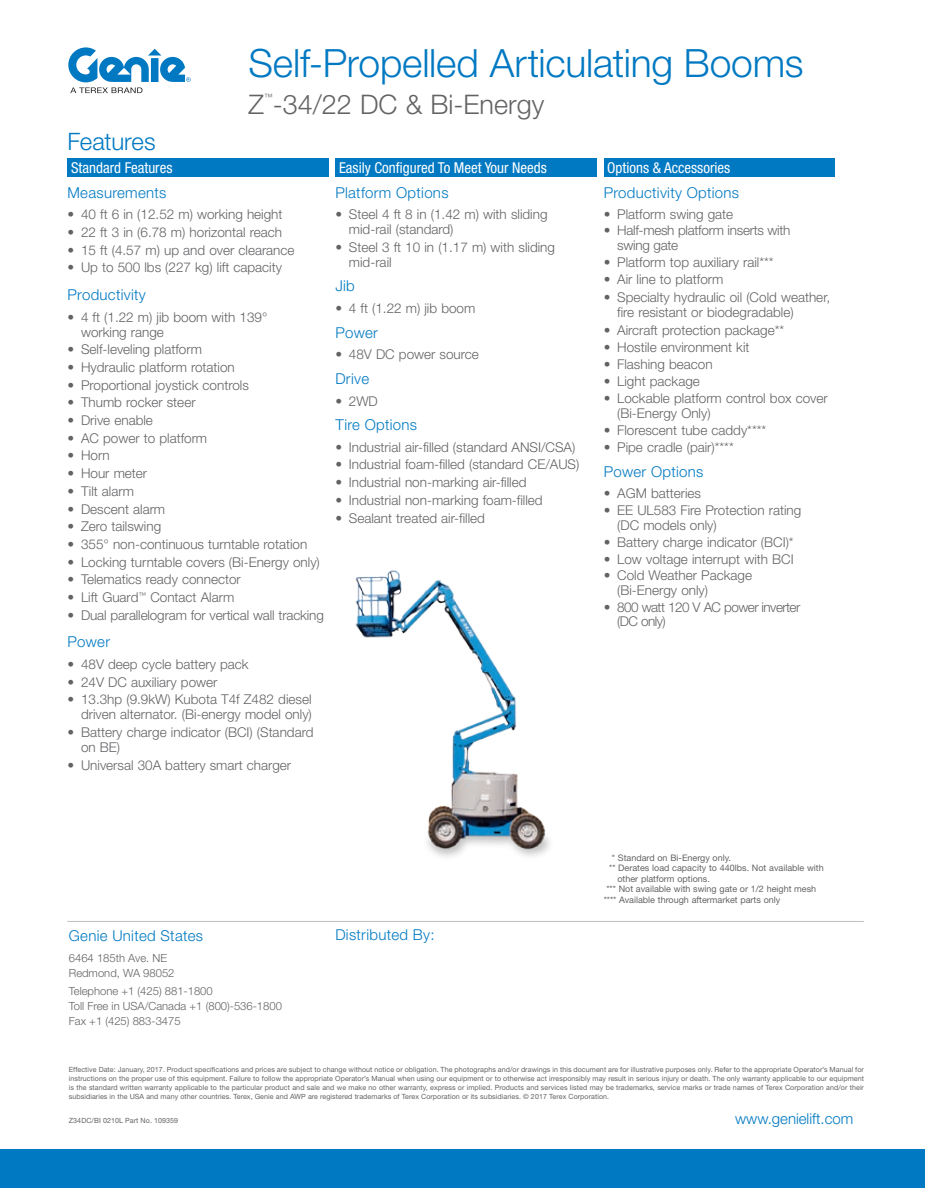
<style>
.page{position:relative;width:925px;height:1188px;background:#fff}
.page>*{position:absolute;margin:0;border:0;box-sizing:border-box;transform-origin:0 0}
.Title__Blue{font:300 39px "Helvetica Neue LT Std";letter-spacing:-.005em;color:#0079c2}
.Title__Gray_Product{font:300 27px "Helvetica Neue LT Std";color:#636366}
.t1{font:300 24px "Helvetica Neue LT Std";letter-spacing:-.01em;color:#0079c2}
.Subhead_Back{font:300 15px "Helvetica Neue LT Std";letter-spacing:.02em;color:#0079c2}
.Chart__Blue_Box_Whit{font:condensed 15px "Helvetica Neue LT Std";color:#fff}
.Subhead_Back-2{font:300 15px "Helvetica Neue LT Std";color:#0079c2}
.Bullets{font:300 13.5px/15px "Helvetica Neue LT Std";color:#636366}
.Bullets-2{font:300 13.5px/14.2px "Helvetica Neue LT Std";letter-spacing:-.02em;color:#636366}
.Bullets-3{font:300 13.5px/14.2px "Helvetica Neue LT Std";letter-spacing:-.04em;color:#636366}
.t2{font:300 11.25px/15px "Helvetica Neue LT Std";color:#636366}
.Asterisk{font:9px/10.5px "Helvetica Neue LT Std";color:#636366}
.Title__Gray_Product-2{font:300 8.7px "Helvetica Neue LT Std";color:#636366}
.Legal_Copy{font:7.2px/9px "Helvetica Neue LT Std";letter-spacing:.01em;color:#636366;text-align:justify}
</style>
<div class="page">
<div style="left:0;top:1149px;width:925px;height:39px;background:#0079c2"></div>
<svg style="left:68px;top:47px;width:123px;height:46px"></svg>
<hr style="left:67px;top:921px;width:797px;height:1px;background:#c0bfbf">
<div style="left:604px;top:158px;width:230px;height:19px;background:#0079c2"></div>
<div style="left:335px;top:158px;width:262px;height:19px;background:#0079c2"></div>
<div style="left:68px;top:158px;width:261px;height:19px;background:#0079c2"></div>
<img style="left:355px;top:570px;width:195px;height:287px">
<p class="Title__Blue" style="left:249px;top:39px;width:556px">Self-Propelled Articulating Booms</p>
<h3 class="t1" style="left:67px;top:127px;width:90px">Features</h3>
<p class="Title__Gray_Product-2" style="left:264px;top:92px;width:10px">™</p>
<p class="Title__Gray_Product" style="left:249px;top:88px;width:297px">Z -34/22 DC &amp; Bi-Energy</p>
<p class="Chart__Blue_Box_Whit" style="left:71px;top:159px;width:103px">Standard Features</p>
<p class="Chart__Blue_Box_Whit" style="left:339px;top:159px;width:209px">Easily Configured To Meet Your Needs</p>
<p class="Subhead_Back" style="left:68px;top:183px;width:100px">Measurements</p>
<p class="Bullets" style="left:68px;top:207px;width:216px">• 40 ft 6 in (12.52 m) working height</p>
<p class="Bullets" style="left:68px;top:224px;width:216px">• 22 ft 3 in (6.78 m) horizontal reach</p>
<p class="Bullets" style="left:68px;top:242px;width:229px">• 15 ft (4.57 m) up and over clearance</p>
<p class="Bullets" style="left:68px;top:260px;width:216px">• Up to 500 lbs (227 kg) lift capacity</p>
<p class="Subhead_Back" style="left:68px;top:285px;width:80px">Productivity</p>
<p class="Bullets" style="left:81px;top:309px;width:188px;text-indent:-14px">• 4 ft (1.22 m) jib boom with 139° working range</p>
<p class="Bullets" style="left:68px;top:342px;width:136px">• Self-leveling platform</p>
<p class="Bullets" style="left:68px;top:359px;width:169px">• Hydraulic platform rotation</p>
<p class="Bullets" style="left:68px;top:377px;width:183px">• Proportional joystick controls</p>
<p class="Bullets" style="left:68px;top:395px;width:130px">• Thumb rocker steer</p>
<p class="Bullets" style="left:68px;top:413px;width:87px">• Drive enable</p>
<p class="Bullets" style="left:68px;top:430px;width:141px">• AC power to platform</p>
<p class="Bullets" style="left:68px;top:448px;width:44px">• Horn</p>
<p class="Bullets" style="left:68px;top:466px;width:81px">• Hour meter</p>
<p class="Bullets" style="left:68px;top:483px;width:68px">• Tilt alarm</p>
<p class="Bullets" style="left:68px;top:501px;width:99px">• Descent alarm</p>
<p class="Bullets" style="left:68px;top:519px;width:95px">• Zero tailswing</p>
<p class="Bullets" style="left:68px;top:536px;width:241px">• 355° non-continuous turntable rotation</p>
<p class="Bullets" style="left:68px;top:554px;width:254px">• Locking turntable covers (Bi-Energy only)</p>
<p class="Bullets" style="left:68px;top:572px;width:175px">• Telematics ready connector</p>
<p class="Bullets" style="left:68px;top:590px;width:168px">• Lift Guard<sup>™</sup> Contact Alarm</p>
<p class="Bullets" style="left:68px;top:607px;width:258px">• Dual parallelogram for vertical wall tracking</p>
<p class="Subhead_Back" style="left:68px;top:633px;width:44px">Power</p>
<p class="Bullets" style="left:68px;top:656px;width:183px">• 48V deep cycle battery pack</p>
<p class="Bullets" style="left:68px;top:674px;width:151px">• 24V DC auxiliary power</p>
<p class="Bullets" style="left:68px;top:692px;width:246px;text-align:right">• 13.3hp (9.9kW) Kubota T4f Z482 diesel driven alternator. (Bi-energy model only)</p>
<p class="Bullets" style="left:81px;top:725px;width:234px;text-indent:-14px">• Battery charge indicator (BCI) (Standard on BE)</p>
<p class="Bullets" style="left:68px;top:757px;width:225px">• Universal 30A battery smart charger</p>
<p class="Subhead_Back" style="left:335px;top:183px;width:115px">Platform Options</p>
<p class="Bullets" style="left:349px;top:207px;width:200px;text-indent:-14px">• Steel 4 ft 8 in (1.42 m) with sliding mid-rail (standard)</p>
<p class="Bullets" style="left:349px;top:239px;width:208px;text-indent:-14px">• Steel 3 ft 10 in (1.17 m) with sliding mid-rail</p>
<p class="Subhead_Back" style="left:335px;top:277px;width:21px">Jib</p>
<p class="Bullets" style="left:335px;top:301px;width:141px">• 4 ft (1.22 m) jib boom</p>
<p class="Subhead_Back" style="left:335px;top:323px;width:44px">Power</p>
<p class="Bullets" style="left:335px;top:347px;width:145px">• 48V DC power source</p>
<p class="Subhead_Back" style="left:335px;top:369px;width:35px">Drive</p>
<p class="Bullets" style="left:335px;top:393px;width:44px">• 2WD</p>
<p class="Subhead_Back" style="left:335px;top:416px;width:83px">Tire Options</p>
<p class="Bullets" style="left:335px;top:439px;width:241px">• Industrial air-filled (standard ANSI/CSA)</p>
<p class="Bullets" style="left:335px;top:457px;width:245px">• Industrial foam-filled (standard CE/AUS)</p>
<p class="Bullets" style="left:335px;top:475px;width:193px">• Industrial non-marking air-filled</p>
<p class="Bullets" style="left:335px;top:492px;width:209px">• Industrial non-marking foam-filled</p>
<p class="Bullets" style="left:335px;top:510px;width:151px">• Sealant treated air-filled</p>
<p class="Chart__Blue_Box_Whit" style="left:607px;top:159px;width:124px">Options &amp; Accessories</p>
<p class="Subhead_Back" style="left:604px;top:183px;width:137px">Productivity Options</p>
<p class="Bullets" style="left:604px;top:206px;width:131px">• Platform swing gate</p>
<p class="Bullets-2" style="left:617px;top:223px;width:175px;text-indent:-14px">• Half-mesh platform inserts with swing gate</p>
<p class="Bullets" style="left:604px;top:255px;width:171px">• Platform top auxiliary rail***</p>
<p class="Bullets" style="left:604px;top:272px;width:121px">• Air line to platform</p>
<p class="Bullets" style="left:617px;top:290px;width:214px;text-indent:-14px">• Specialty hydraulic oil (Cold weather, fire resistant or biodegradable)</p>
<p class="Bullets" style="left:604px;top:322px;width:182px">• Aircraft protection package**</p>
<p class="Bullets" style="left:604px;top:340px;width:147px">• Hostile environment kit</p>
<p class="Bullets" style="left:604px;top:357px;width:110px">• Flashing beacon</p>
<p class="Bullets" style="left:604px;top:374px;width:98px">• Light package</p>
<p class="Bullets" style="left:617px;top:391px;width:212px;line-height:14.2px;text-indent:-14px">• Lockable platform control box cover (Bi-Energy Only)</p>
<p class="Bullets" style="left:604px;top:422px;width:164px">• Florescent tube caddy****</p>
<p class="Bullets" style="left:604px;top:440px;width:132px">• Pipe cradle (pair)****</p>
<p class="Subhead_Back" style="left:604px;top:462px;width:101px">Power Options</p>
<p class="Bullets" style="left:604px;top:486px;width:99px">• AGM batteries</p>
<p class="Bullets" style="left:617px;top:503px;width:186px;line-height:14.2px;text-indent:-14px">• EE UL583 Fire Protection rating (DC models only)</p>
<p class="Bullets" style="left:604px;top:534px;width:191px">• Battery charge indicator (BCI)*</p>
<p class="Bullets" style="left:604px;top:551px;width:192px">• Low voltage interrupt with BCI</p>
<p class="Bullets" style="left:617px;top:568px;width:136px;line-height:14.2px;text-indent:-14px">• Cold Weather Package (Bi-Energy only)</p>
<p class="Bullets-3" style="left:617px;top:599px;width:185px;text-indent:-14px">• 800 watt 120 V AC power inverter (DC only)</p>
<p class="Subhead_Back" style="left:69px;top:927px;width:136px">Genie United States</p>
<p class="t2" style="left:69px;top:950px;width:107px">6464 185th Ave. NE<br>Redmond, WA 98052</p>
<p class="t2" style="left:69px;top:983px;width:215px">Telephone +1 (425) 881-1800<br>Toll Free in USA/Canada +1 (800)-536-1800<br>Fax +1 (425) 883-3475</p>
<p class="Subhead_Back" style="left:335px;top:925px;width:101px">Distributed By:</p>
<p class="Asterisk" style="left:612px;top:852px;width:121px">* Standard on Bi-Energy only.</p>
<p class="Asterisk" style="left:617px;top:863px;width:208px;text-indent:-8px">** Derates load capacity to 440lbs. Not available with other platform options.</p>
<p class="Asterisk" style="left:606px;top:884px;width:211px">*** Not available with swing gate or 1/2 height mesh</p>
<p class="Asterisk" style="left:604px;top:894px;width:178px">**** Available through aftermarket parts only</p>
<p class="Legal_Copy" style="left:69px;top:1065px;width:796px">Effective Date: January, 2017. Product specifications and prices are subject to change without notice or obligation. The photographs and/or drawings in this document are for illustrative purposes only. Refer to the appropriate Operator’s Manual for instructions on the proper use of this equipment. Failure to follow the appropriate Operator’s Manual when using our equipment or to otherwise act irresponsibly may result in serious injury or death. The only warranty applicable to our equipment is the standard written warranty applicable to the particular product and sale and we make no other warranty, express or implied. Products and services listed may be trademarks, service marks or trade names of Terex Corporation and/or their subsidiaries in the USA and many other countries. Terex, Genie and AWP are registered trademarks of Terex Corporation or its subsidiaries. © 2017 Terex Corporation.</p>
<p class="Legal_Copy" style="left:69px;top:1116px;width:111px">Z34DC/BI 0210L Part No. 109359</p>
<p class="Subhead_Back-2" style="left:735px;top:1109px;width:120px">www.genielift.com</p>
</div>
